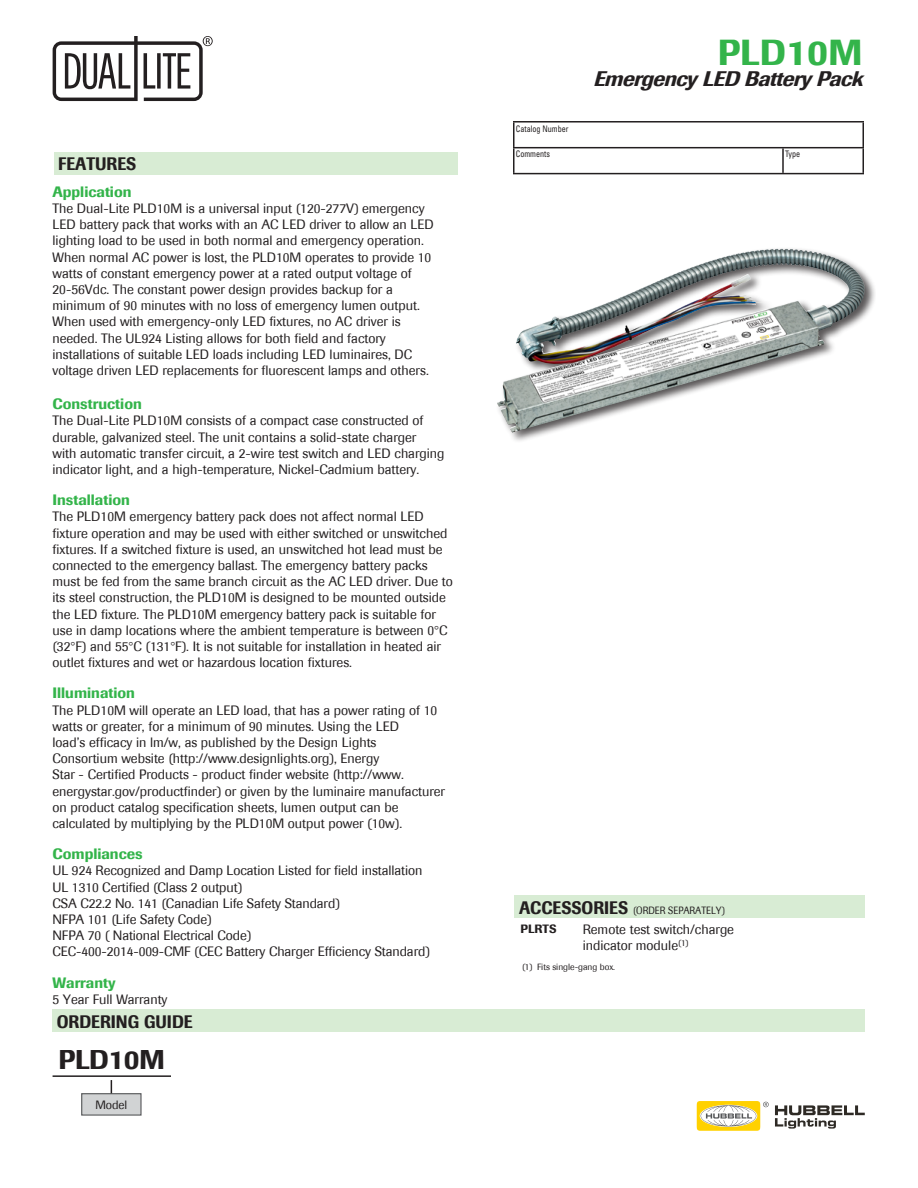
<style>
.page{position:relative;width:918px;height:1188px;background:#fff}
.page>*{position:absolute;margin:0;border:0;box-sizing:border-box;transform-origin:0 0}
.t1{font:500 36px "Imago";color:#33b44a}
.t2{font:500 27px "Imago";letter-spacing:-.015em;color:#231f20}
.t3{font:italic 500 21px "Imago";color:#231f20}
.t4{font:500 18px "Imago";color:#231f20;scale:.9 1}
.t5{font:500 15px "Imago";color:#33b44a}
.t6{font:13.5px/16.2px "Imago";color:#231f20}
.t7{font:500 12px "Imago";color:#231f20}
.t8{font:12px "Imago";color:#231f20}
.t9{font:10.5px "Imago";color:#231f20;scale:.9 1}
.t10{font:condensed 9px "Univers LT Std";color:#231f20;scale:.9 1}
.t11{font:9px "Imago";color:#231f20}
.s1{font-family:"Eurostile"}
.s2{font-weight:500;font-size:18px}
</style>
<div class="page">
<div style="left:54px;top:152px;width:403px;height:22px;background:#d8ecd4"></div>
<hr style="left:513px;top:121px;width:270px;height:2px;background:#231f20">
<hr style="left:783px;top:121px;width:81px;height:2px;background:#231f20">
<hr style="left:862px;top:123px;width:2px;height:24px;background:#231f20">
<hr style="left:513px;top:147px;width:270px;height:1px;background:#231f20">
<svg style="left:513px;top:123px;width:1px;height:50px"></svg>
<hr style="left:783px;top:147px;width:81px;height:1px;background:#231f20">
<hr style="left:782px;top:148px;width:2px;height:25px;background:#231f20">
<hr style="left:862px;top:148px;width:2px;height:25px;background:#231f20">
<hr style="left:513px;top:173px;width:270px;height:1px;background:#231f20">
<hr style="left:783px;top:173px;width:81px;height:1px;background:#231f20">
<div style="left:52px;top:1010px;width:814px;height:22px;background:#d8ecd4"></div>
<div style="left:82px;top:1094px;width:59px;height:21px;background:#d1d3d4"></div>
<div style="left:81px;top:1093px;width:61px;height:23px;border:1px solid #58595b"></div>
<svg style="left:111px;top:1080px;width:1px;height:13px"></svg>
<hr style="left:53px;top:1075px;width:118px;height:2px;background:#231f20">
<div style="left:515px;top:896px;width:350px;height:22px;background:#d8ecd4"></div>
<svg style="left:53px;top:36px;width:160px;height:65px"></svg>
<svg style="left:697px;top:1101px;width:72px;height:30px"></svg>
<svg style="left:775px;top:1105px;width:90px;height:24px"></svg>
<div style="left:495px;top:246px;width:381px;height:198px;background:#231f20;opacity:.75"></div>
<img style="left:609px;top:249px;width:171px;height:53px">
<h3 class="t4" style="left:58px;top:153px;width:89px">FEATURES</h3>
<p class="t5" style="left:52px;top:183px;width:81px">Application</p>
<p class="t6" style="left:52px;top:200px;width:383px">The Dual-Lite PLD10M is a universal input (120-277V) emergency LED battery pack that works with an AC LED driver to allow an LED lighting load to be used in both normal and emergency operation.<br>When normal AC power is lost, the PLD10M operates to provide 10 watts of constant emergency power at a rated output voltage of 20-56Vdc. The constant power design provides backup for a minimum of 90 minutes with no loss of emergency lumen output.<br>When used with emergency-only LED fixtures, no AC driver is needed. The UL924 Listing allows for both field and factory installations of suitable LED loads including LED luminaires, DC voltage driven LED replacements for fluorescent lamps and others.</p>
<p class="t5" style="left:52px;top:395px;width:91px">Construction</p>
<p class="t6" style="left:52px;top:413px;width:394px">The Dual-Lite PLD10M consists of a compact case constructed of durable, galvanized steel. The unit contains a solid-state charger<br>with automatic transfer circuit, a 2-wire test switch and LED charging indicator light, and a high-temperature, Nickel-Cadmium battery.</p>
<p class="t5" style="left:52px;top:491px;width:79px">Installation</p>
<p class="t6" style="left:52px;top:509px;width:402px">The PLD10M emergency battery pack does not affect normal LED fixture operation and may be used with either switched or unswitched fixtures. If a switched fixture is used, an unswitched hot lead must be connected to the emergency ballast. The emergency battery packs must be fed from the same branch circuit as the AC LED driver. Due to its steel construction, the PLD10M is designed to be mounted outside the LED fixture. The PLD10M emergency battery pack is suitable for use in damp locations where the ambient temperature is between 0<span class="s1">°</span>C (32<span class="s1">°</span>F) and 55<span class="s1">°</span>C (131<span class="s1">°</span>F). It is not suitable for installation in heated air outlet fixtures and wet or hazardous location fixtures.</p>
<p class="t5" style="left:52px;top:684px;width:84px">Illumination</p>
<p class="t6" style="left:52px;top:702px;width:394px">The PLD10M will operate an LED load, that has a power rating of 10 watts or greater, for a minimum of 90 minutes. Using the LED<br>load’s efficacy in lm/w, as published by the Design Lights Consortium website (http://www.designlights.org), Energy<br>Star - Certified Products - product finder website (http://www. energystar.gov/productfinder) or given by the luminaire manufacturer on product catalog specification sheets, lumen output can be calculated by multiplying by the PLD10M output power (10w).</p>
<p class="t5" style="left:52px;top:845px;width:92px">Compliances</p>
<p class="t6" style="left:52px;top:863px;width:379px">UL 924 Recognized and Damp Location Listed for field installation UL 1310 Certified (Class 2 output)<br>CSA C22.2 No. 141 (Canadian Life Safety Standard)<br>NFPA 101 (Life Safety Code)<br>NFPA 70 ( National Electrical Code)<br>CEC-400-2014-009-CMF (CEC Battery Charger Efficiency Standard)</p>
<p class="t5" style="left:52px;top:973px;width:65px">Warranty</p>
<p class="t6" style="left:52px;top:991px;width:117px">5 Year Full Warranty</p>
<h3 class="t4" style="left:57px;top:1010px;width:152px">ORDERING GUIDE</h3>
<h2 class="t2" style="left:59px;top:1043px;width:108px">PLD10M</h2>
<p class="t8" style="left:95px;top:1098px;width:34px">Model</p>
<h1 class="t1" style="left:718px;top:30px;width:146px">PLD10M</h1>
<h3 class="t3" style="left:593px;top:65px;width:278px">Emergency LED Battery Pack</h3>
<p class="t10" style="left:516px;top:123px;width:60px">Catalog Number</p>
<p class="t10" style="left:516px;top:149px;width:39px">Comments</p>
<p class="t10" style="left:785px;top:149px;width:18px">Type</p>
<p class="t9" style="left:519px;top:904px;width:230px"><span class="s2">ACCESSORIES</span> (ORDER SEPARATELY)</p>
<p class="t7" style="left:520px;top:921px;width:38px">PLRTS</p>
<p class="t6" style="left:583px;top:921px;width:153px">Remote test switch/charge indicator module<sup>(1)</sup></p>
<p class="t11" style="left:522px;top:961px;width:95px">(1) Fits single-gang box.</p>
</div>
